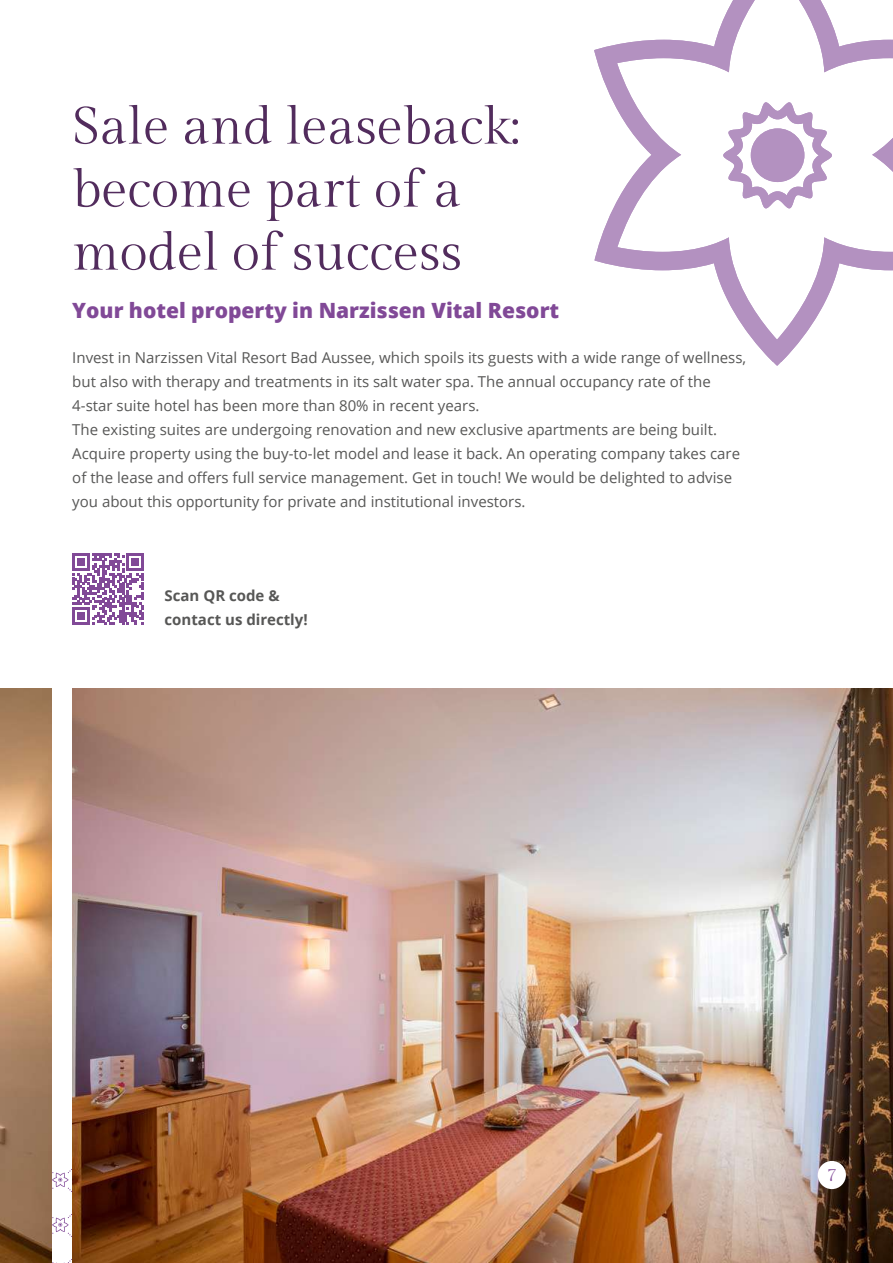
<style>
.page{position:relative;width:893px;height:1263px;background:#fff}
.page>*{position:absolute;margin:0;border:0;box-sizing:border-box;transform-origin:0 0}
.t1{font:52.5px/63px "Gilda Display";color:#522c5d}
.t2{font:800 21px "Open Sans";color:#814997}
.t3{font:18px "Gilda Display";color:#814997}
.t4{font:15px/24px "Open Sans";color:#575756}
.t5{font:700 15px/24px "Open Sans";color:#575756}
</style>
<div class="page">
<svg style="left:594px;top:0;width:299px;height:362px"></svg>
<img style="left:0;top:689px;width:51px;height:574px">
<img style="left:72px;top:689px;width:821px;height:574px">
<svg style="left:72px;top:553px;width:72px;height:72px"></svg>
<div style="left:818px;top:1161px;width:28px;height:28px;background:#fff;border-radius:50%"></div>
<h1 class="t1" style="left:72px;top:94px;width:449px">Sale and leaseback: become part of a model of success</h1>
<h2 class="t2" style="left:72px;top:294px;width:488px">Your hotel property in Narzissen Vital Resort</h2>
<p class="t4" style="left:72px;top:345px;width:675px">Invest in Narzissen Vital Resort Bad Aussee, which spoils its guests with a wide range of wellness, but also with therapy and treatments in its salt water spa. The annual occupancy rate of the 4-star suite hotel has been more than 80% in recent years.<br>The existing suites are undergoing renovation and new exclusive apartments are being built.<br>Acquire property using the buy-to-let model and lease it back. An operating company takes care of the lease and offers full service management. Get in touch! We would be delighted to advise you about this opportunity for private and institutional investors.</p>
<p class="t5" style="left:165px;top:583px;width:145px">Scan QR code &amp; contact us directly!</p>
<p class="t3" style="left:827px;top:1164px;width:11px">7</p>
</div>
